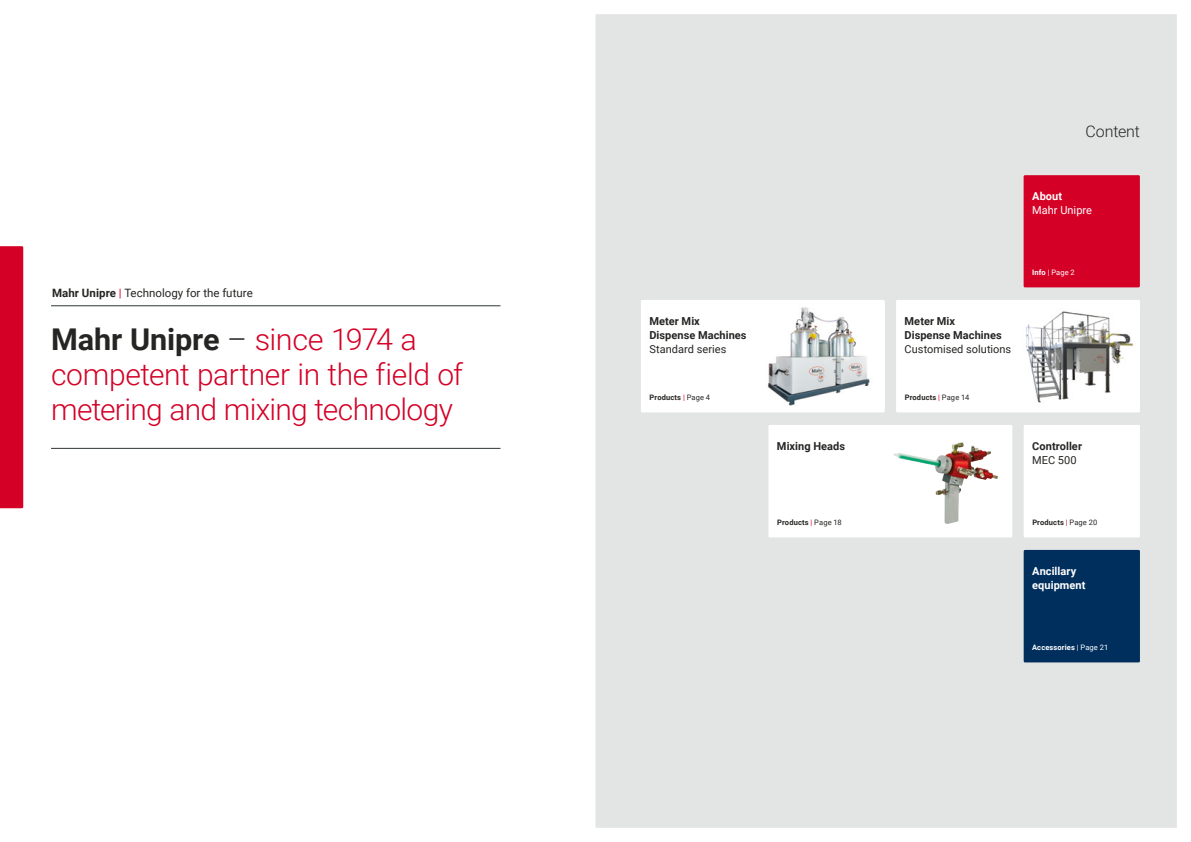
<style>
.page{position:relative;width:1191px;height:842px;background:#fff}
.page>*{position:absolute;margin:0;border:0;box-sizing:border-box;transform-origin:0 0}
.t1{font:300 30px/35px "Roboto";letter-spacing:-.02em;color:#d40026}
.t2{font:300 16px "Roboto";letter-spacing:-.01em;color:#252523}
.t3{font:11.5px "Roboto";color:#252523}
.t4{font:700 11px/14px "Roboto";letter-spacing:.005em;color:#252523}
.t5{font:11px "Roboto";color:#252523}
.t6{font:700 11px/14px "Roboto";letter-spacing:.005em;color:#fff}
.t7{font:11px "Roboto";color:#fff}
.t8{font:700 7.5px "Roboto";letter-spacing:.02em;color:#252523}
.t9{font:700 7.5px "Roboto";letter-spacing:.015em;color:#fff}
.t10{font:7.5px "Roboto";color:#fff}
.s1{font-weight:700}
.s2{color:#d40026}
.s3{font-weight:700;color:#252523}
.s4{color:#252523}
.s5{font-weight:400;color:#d40026}
.s6{font-weight:400}
</style>
<div class="page">
<div style="left:588px;top:7px;width:595px;height:828px;background:#e3e4e4"></div>
<div style="left:581px;top:0;width:610px;height:842px;border:14px solid #fff"></div>
<div style="left:1023px;top:175px;width:116px;height:112px;background:#d40026"></div>
<div style="left:1023px;top:550px;width:117px;height:112px;background:#002f5d"></div>
<div style="left:896px;top:300px;width:244px;height:112px;background:#fff"></div>
<img style="left:1026px;top:311px;width:108px;height:92px">
<div style="left:1023px;top:425px;width:117px;height:112px;background:#fff"></div>
<div style="left:641px;top:300px;width:243px;height:112px;background:#fff"></div>
<img style="left:768px;top:307px;width:102px;height:99px">
<div style="left:768px;top:425px;width:244px;height:112px;background:#fff"></div>
<img style="left:893px;top:442px;width:68px;height:18px">
<hr style="left:51px;top:305px;width:449px;height:1px;background:#2e3536">
<hr style="left:51px;top:448px;width:449px;height:1px;background:#2e3536">
<div style="left:0;top:246px;width:23px;height:262px;background:#d40026"></div>
<p class="t3" style="left:52px;top:285px;width:202px"><span class="s1">Mahr Unipre</span> <span class="s2">|</span> Technology for the future</p>
<p class="t1" style="left:51px;top:321px;width:413px"><span class="s3">Mahr Unipre</span> <span class="s4">–</span> since 1974 a competent partner in the field of metering and mixing technology</p>
<p class="t4" style="left:649px;top:314px;width:99px">Meter Mix<br>Dispense Machines</p>
<p class="t5" style="left:649px;top:341px;width:78px">Standard series</p>
<p class="t8" style="left:649px;top:392px;width:62px">Products <span class="s5">|</span> <span class="s6">Page 4</span></p>
<p class="t4" style="left:777px;top:439px;width:70px">Mixing Heads</p>
<p class="t8" style="left:777px;top:517px;width:66px">Products <span class="s5">|</span> <span class="s6">Page 18</span></p>
<p class="t2" style="left:1085px;top:120px;width:56px">Content</p>
<p class="t4" style="left:904px;top:314px;width:99px">Meter Mix<br>Dispense Machines</p>
<p class="t5" style="left:904px;top:341px;width:108px">Customised solutions</p>
<p class="t8" style="left:904px;top:392px;width:66px">Products <span class="s5">|</span> <span class="s6">Page 14</span></p>
<p class="t6" style="left:1032px;top:189px;width:32px">About</p>
<p class="t7" style="left:1032px;top:202px;width:61px">Mahr Unipre</p>
<p class="t10" style="left:1032px;top:267px;width:44px"><span class="s1">Info</span> | Page 2</p>
<p class="t4" style="left:1032px;top:439px;width:51px">Controller</p>
<p class="t5" style="left:1032px;top:452px;width:46px">MEC 500</p>
<p class="t8" style="left:1032px;top:517px;width:66px">Products <span class="s5">|</span> <span class="s6">Page 20</span></p>
<p class="t6" style="left:1032px;top:564px;width:55px">Ancillary equipment</p>
<p class="t9" style="left:1032px;top:642px;width:78px">Accessories <span class="s6">| Page 21</span></p>
</div>
